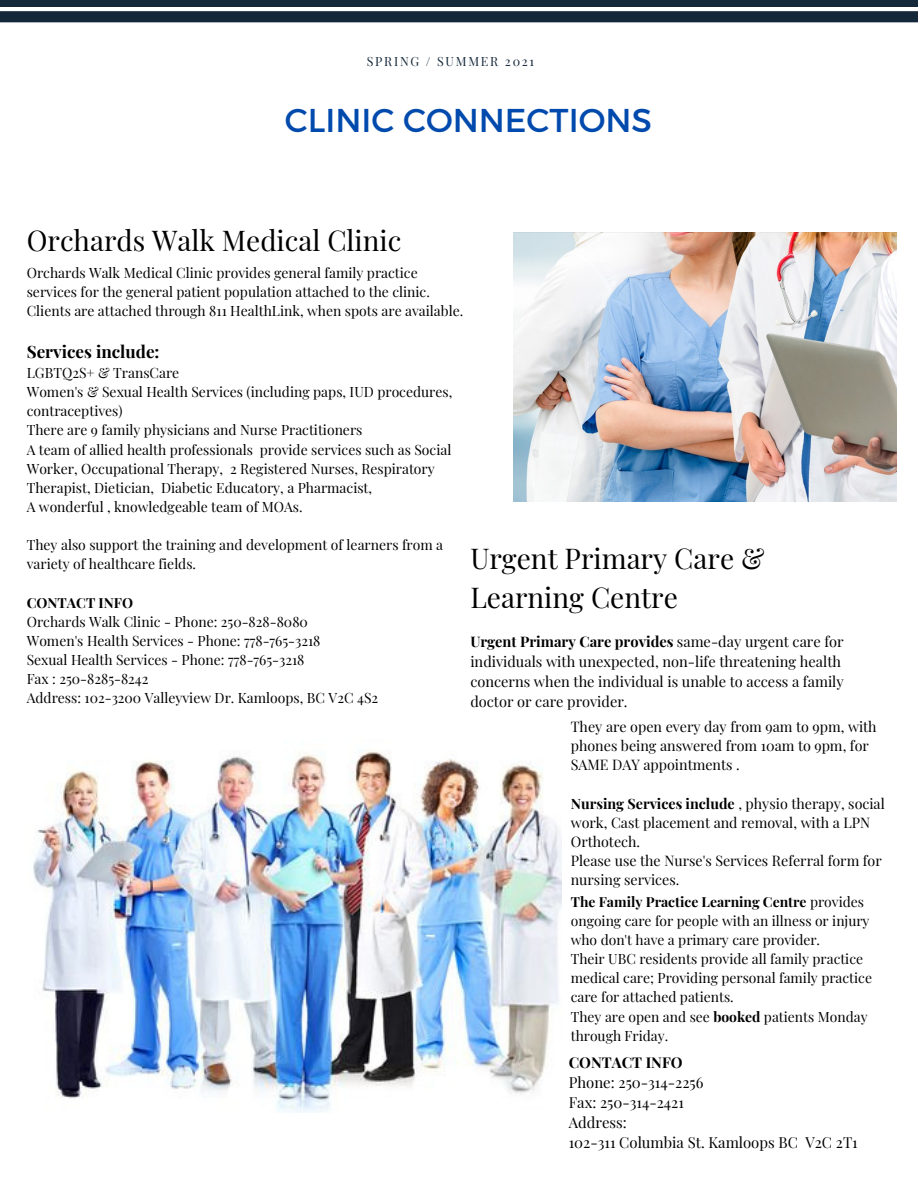
<style>
.page{position:relative;width:918px;height:1188px;background:#fff}
.page>*{position:absolute;margin:0;border:0;box-sizing:border-box;transform-origin:0 0}
.t1{font:33px "Montserrat";color:#004aad}
.t2{font:28.05px "Playfair Display";color:#000}
.t3{font:700 16.95px "Playfair Display";color:#000}
.t4{font:14.85px "Playfair Display";color:#000}
.t5{font:700 14.85px "Playfair Display";color:#000}
.t6{font:14.55px/20.2px "Playfair Display";color:#000}
.t7{font:14.25px/19.2px "Playfair Display";color:#000}
.t8{font:13.95px/19.2px "Playfair Display";color:#000}
.t9{font:700 13.95px "Playfair Display";color:#000}
.t10{font:12.45px "Playfair Display";letter-spacing:.14em;color:#15283a}
.s1{font-weight:700}
</style>
<div class="page">
<svg style="left:0;top:11px;width:918px;height:11px;background:#182b3d"></svg>
<div style="left:0;top:0;width:918px;height:7px;background:#15283a"></div>
<img style="left:33px;top:750px;width:528px;height:362px">
<img style="left:514px;top:233px;width:382px;height:269px">
<p class="t10" style="left:367px;top:53px;width:169px">SPRING / SUMMER 2021</p>
<p class="t1" style="left:285px;top:99px;width:369px">CLINIC CONNECTIONS</p>
<p class="t2" style="left:27px;top:221px;width:376px">Orchards Walk Medical Clinic</p>
<p class="t8" style="left:27px;top:262px;width:438px">Orchards Walk Medical Clinic provides general family practice services for the general patient population attached to the clinic.<br>Clients are attached through 811 HealthLink, when spots are available.</p>
<p class="t3" style="left:27px;top:339px;width:134px">Services include:</p>
<p class="t8" style="left:27px;top:363px;width:154px">LGBTQ2S+ &amp; TransCare</p>
<p class="t8" style="left:27px;top:382px;width:427px">Women's &amp; Sexual Health Services (including paps, IUD procedures, contraceptives)</p>
<p class="t8" style="left:27px;top:420px;width:337px">There are 9 family physicians and Nurse Practitioners</p>
<p class="t8" style="left:27px;top:439px;width:426px">A team of allied health professionals provide services such as Social<br>Worker, Occupational Therapy, 2 Registered Nurses, Respiratory<br>Therapist, Dietician, Diabetic Educatory, a Pharmacist,</p>
<p class="t8" style="left:27px;top:496px;width:277px">A wonderful , knowledgeable team of MOAs.</p>
<p class="t8" style="left:27px;top:535px;width:418px">They also support the training and development of learners from a variety of healthcare fields.</p>
<p class="t9" style="left:27px;top:592px;width:108px">CONTACT INFO</p>
<p class="t8" style="left:27px;top:611px;width:283px">Orchards Walk Clinic - Phone: 250-828-8080</p>
<p class="t8" style="left:27px;top:630px;width:295px">Women's Health Services - Phone: 778-765-3218</p>
<p class="t8" style="left:27px;top:649px;width:279px">Sexual Health Services - Phone: 778-765-3218</p>
<p class="t8" style="left:27px;top:669px;width:123px">Fax : 250-8285-8242</p>
<p class="t8" style="left:27px;top:688px;width:353px">Address: 102-3200 Valleyview Dr. Kamloops, BC V2C 4S2</p>
<p class="t2" style="left:470px;top:539px;width:296px">Urgent Primary Care &amp;</p>
<p class="t2" style="left:470px;top:577px;width:209px">Learning Centre</p>
<p class="t6" style="left:470px;top:630px;width:375px"><span class="s1">Urgent Primary Care provides</span> same-day urgent care for individuals with unexpected, non-life threatening health concerns when the individual is unable to access a family doctor or care provider.</p>
<p class="t7" style="left:571px;top:717px;width:307px">They are open every day from 9am to 9pm, with phones being answered from 10am to 9pm, for<br>SAME DAY appointments .</p>
<p class="t7" style="left:571px;top:793px;width:316px"><span class="s1">Nursing Services include</span> , physio therapy, social work, Cast placement and removal, with a LPN<br>Orthotech.</p>
<p class="t7" style="left:571px;top:850px;width:313px">Please use the Nurse's Services Referral form for nursing services.</p>
<p class="t8" style="left:571px;top:891px;width:300px"><span class="s1">The Family Practice Learning Centre</span> provides ongoing care for people with an illness or injury who don't have a primary care provider.</p>
<p class="t8" style="left:571px;top:949px;width:303px">Their UBC residents provide all family practice medical care; Providing personal family practice care for attached patients.</p>
<p class="t8" style="left:571px;top:1006px;width:298px">They are open and see <span class="s1">booked</span> patients Monday through Friday.</p>
<p class="t5" style="left:569px;top:1052px;width:115px">CONTACT INFO</p>
<p class="t4" style="left:569px;top:1072px;width:136px">Phone: 250-314-2256</p>
<p class="t4" style="left:569px;top:1092px;width:117px">Fax: 250-314-2421</p>
<p class="t4" style="left:569px;top:1112px;width:60px">Address:</p>
<p class="t4" style="left:569px;top:1132px;width:291px">102-311 Columbia St. Kamloops BC V2C 2T1</p>
</div>
